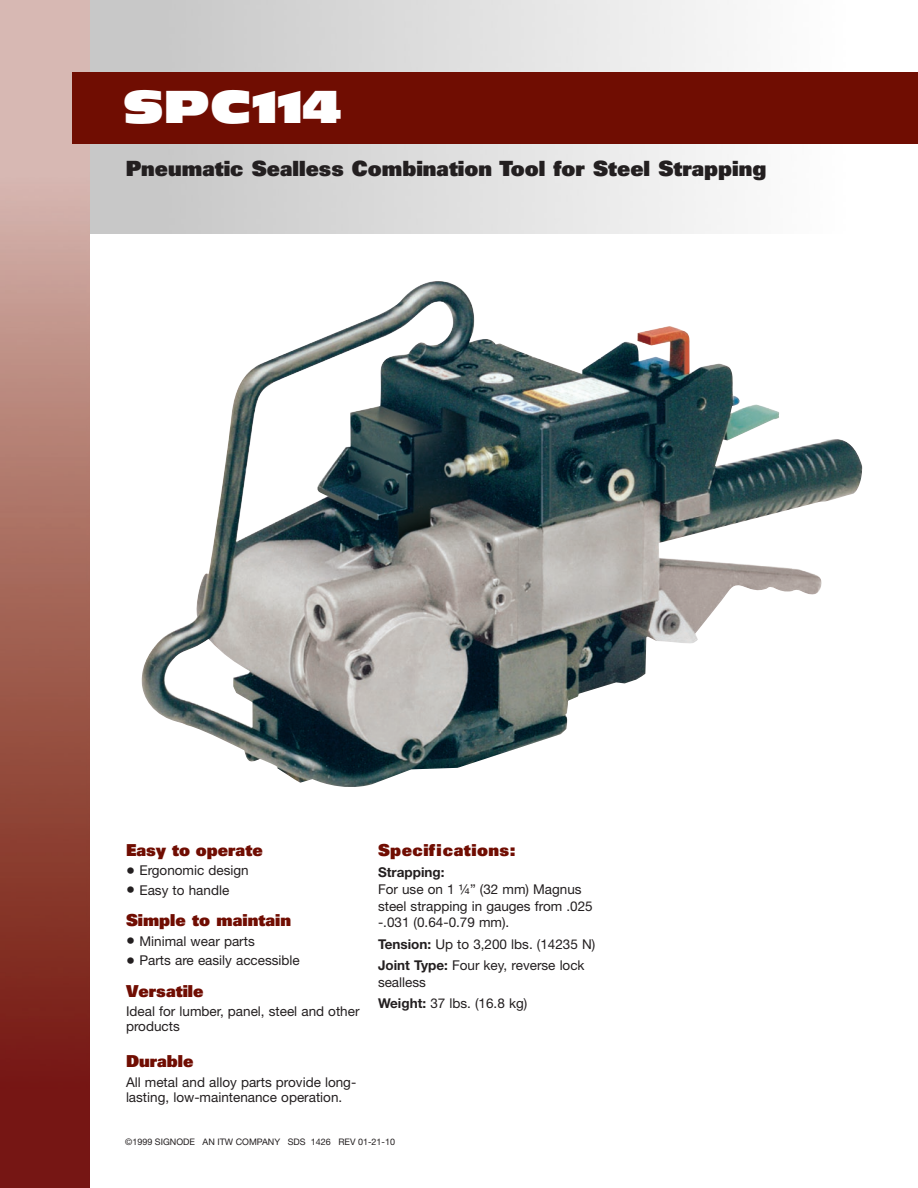
<style>
.page{position:relative;width:918px;height:1188px;background:#fff}
.page>*{position:absolute;margin:0;border:0;box-sizing:border-box;transform-origin:0 0}
.Headline{font:45px "Antique Olive Std Nord";color:#fff}
.Top_Subhead_2{font:21px "Univers LT Std X Black";color:#231f20}
.Sub_subhead{font:16.5px "Univers LT Std X Black";color:#700d02}
.Feature_Head{font:16.5px "Univers LT Std X Black";color:#700d02}
.Sub_subhead-2{font:16.5px "Univers LT Std X Black";letter-spacing:.025em;color:#700d02}
.Feature_body{font:13.5px/16.8px "Helvetica Neue LT Std";color:#231f20}
.t1{font:9px "Helvetica Neue LT Std";color:#231f20}
.s1{font-size:18px}
.s2{font-weight:700}
</style>
<div class="page">
<img style="left:0;top:0;width:90px;height:1188px">
<div style="left:73px;top:72px;width:845px;height:72px;background:#700d02"></div>
<img style="left:141px;top:281px;width:722px;height:506px">
<p class="Headline" style="left:123px;top:79px;width:221px">SPC114</p>
<p class="Top_Subhead_2" style="left:126px;top:154px;width:642px">Pneumatic Sealless Combination Tool for Steel Strapping</p>
<p class="Sub_subhead" style="left:126px;top:839px;width:138px">Easy to operate</p>
<p class="Feature_body" style="left:126px;top:862px;width:124px"><span class="s1">•</span> Ergonomic design</p>
<p class="Feature_body" style="left:126px;top:881px;width:105px"><span class="s1">•</span> Easy to handle</p>
<p class="Feature_Head" style="left:126px;top:909px;width:167px">Simple to maintain</p>
<p class="Feature_body" style="left:126px;top:932px;width:130px"><span class="s1">•</span> Minimal wear parts</p>
<p class="Feature_body" style="left:126px;top:952px;width:175px"><span class="s1">•</span> Parts are easily accessible</p>
<p class="Sub_subhead" style="left:126px;top:980px;width:79px">Versatile</p>
<p class="Feature_body" style="left:126px;top:1004px;width:235px;line-height:15px">Ideal for lumber, panel, steel and other products</p>
<p class="Sub_subhead" style="left:126px;top:1050px;width:69px">Durable</p>
<p class="Feature_body" style="left:126px;top:1074px;width:232px;line-height:15px">All metal and alloy parts provide long&shy;lasting, low-maintenance operation.</p>
<p class="Sub_subhead-2" style="left:378px;top:839px;width:139px">Specifications:</p>
<p class="Feature_body" style="left:378px;top:864px;width:216px"><span class="s2">Strapping:<br></span>For use on 1 ¼” (32 mm) Magnus steel strapping in gauges from .025 -.031 (0.64-0.79 mm).</p>
<p class="Feature_body" style="left:378px;top:935px;width:219px"><span class="s2">Tension:</span> Up to 3,200 lbs. (14235 N)</p>
<p class="Feature_body" style="left:378px;top:957px;width:208px"><span class="s2">Joint Type:</span> Four key, reverse lock sealless</p>
<p class="Feature_body" style="left:378px;top:995px;width:151px"><span class="s2">Weight:</span> 37 lbs. (16.8 kg)</p>
<p class="t1" style="left:125px;top:1136px;width:271px">©1999 SIGNODE AN ITW COMPANY SDS 1426 REV 01-21-10</p>
</div>
